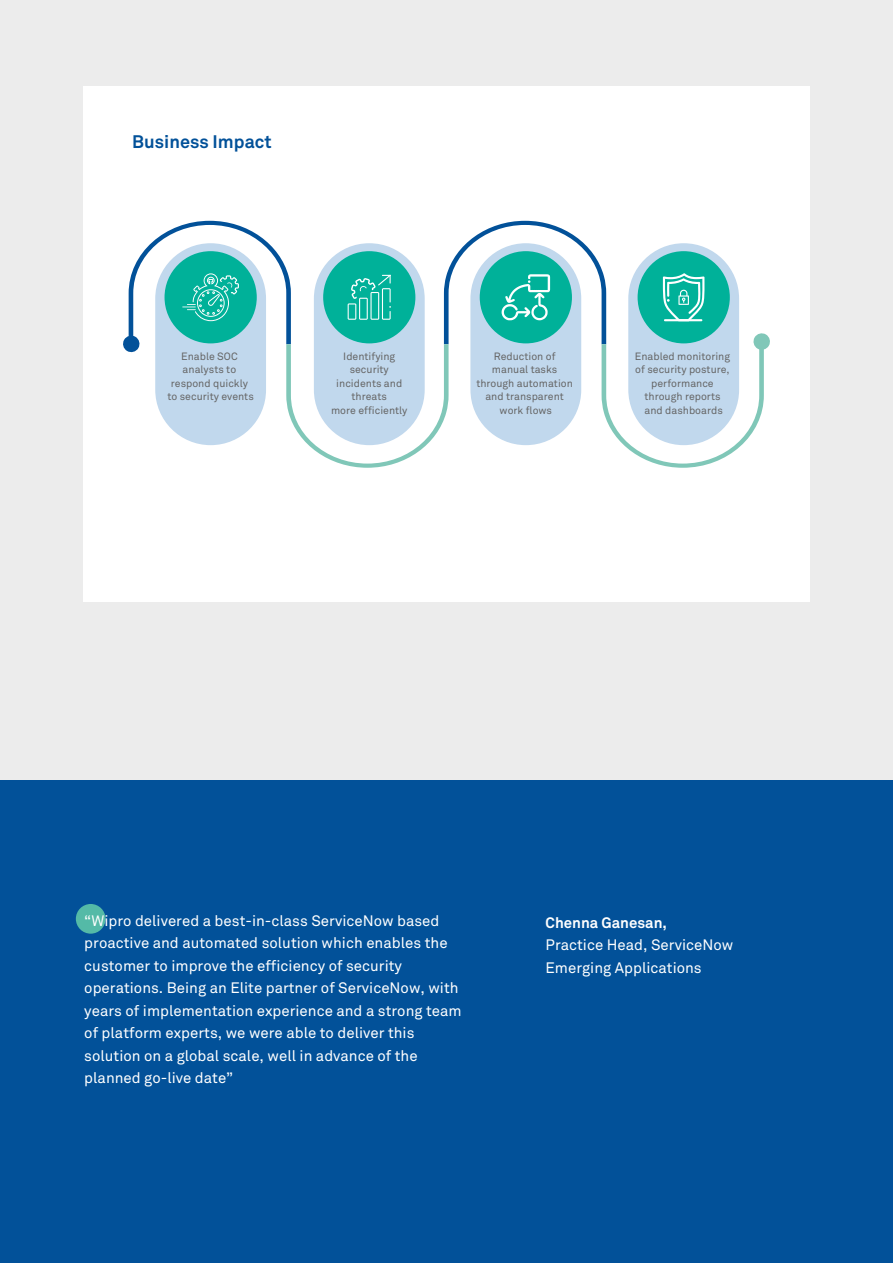
<style>
.page{position:relative;width:893px;height:1263px;background:#ececec}
.page>*{position:absolute;margin:0;border:0;box-sizing:border-box;transform-origin:0 0}
.t1{font:700 18px "Wipro Akkurat";color:#025199}
.t2{font:15px/22.5px "Wipro Akkurat";color:#fff}
.t3{font:700 15px "Wipro Akkurat";color:#fff}
.t4{font:10.5px/13.5px "Wipro Akkurat";color:#656565;text-align:center}
</style>
<div class="page">
<div style="left:0;top:780px;width:893px;height:483px;background:#025199"></div>
<div style="left:83px;top:87px;width:727px;height:515px;background:#fff"></div>
<svg style="left:123px;top:221px;width:647px;height:247px"></svg>
<div style="left:76px;top:904px;width:30px;height:30px;background:#54baa7;border-radius:50%"></div>
<p class="t1" style="left:132px;top:131px;width:141px">Business Impact</p>
<p class="t4" style="left:167px;top:349px;width:88px">Enable SOC analysts to respond quickly to security events</p>
<p class="t4" style="left:331px;top:349px;width:78px">Identifying security incidents and threats<br>more efficiently</p>
<p class="t4" style="left:476px;top:349px;width:98px">Reduction of manual tasks through automation and transparent work flows</p>
<p class="t4" style="left:635px;top:349px;width:97px">Enabled monitoring of security posture, performance through reports and dashboards</p>
<p class="t2" style="left:84px;top:909px;width:379px">“Wipro delivered a best-in-class ServiceNow based proactive and automated solution which enables the customer to improve the efficiency of security operations. Being an Elite partner of ServiceNow, with years of implementation experience and a strong team of platform experts, we were able to deliver this solution on a global scale, well in advance of the planned go-live date”</p>
<p class="t3" style="left:546px;top:913px;width:123px">Chenna Ganesan,</p>
<p class="t2" style="left:546px;top:934px;width:189px">Practice Head, ServiceNow<br>Emerging Applications</p>
</div>
